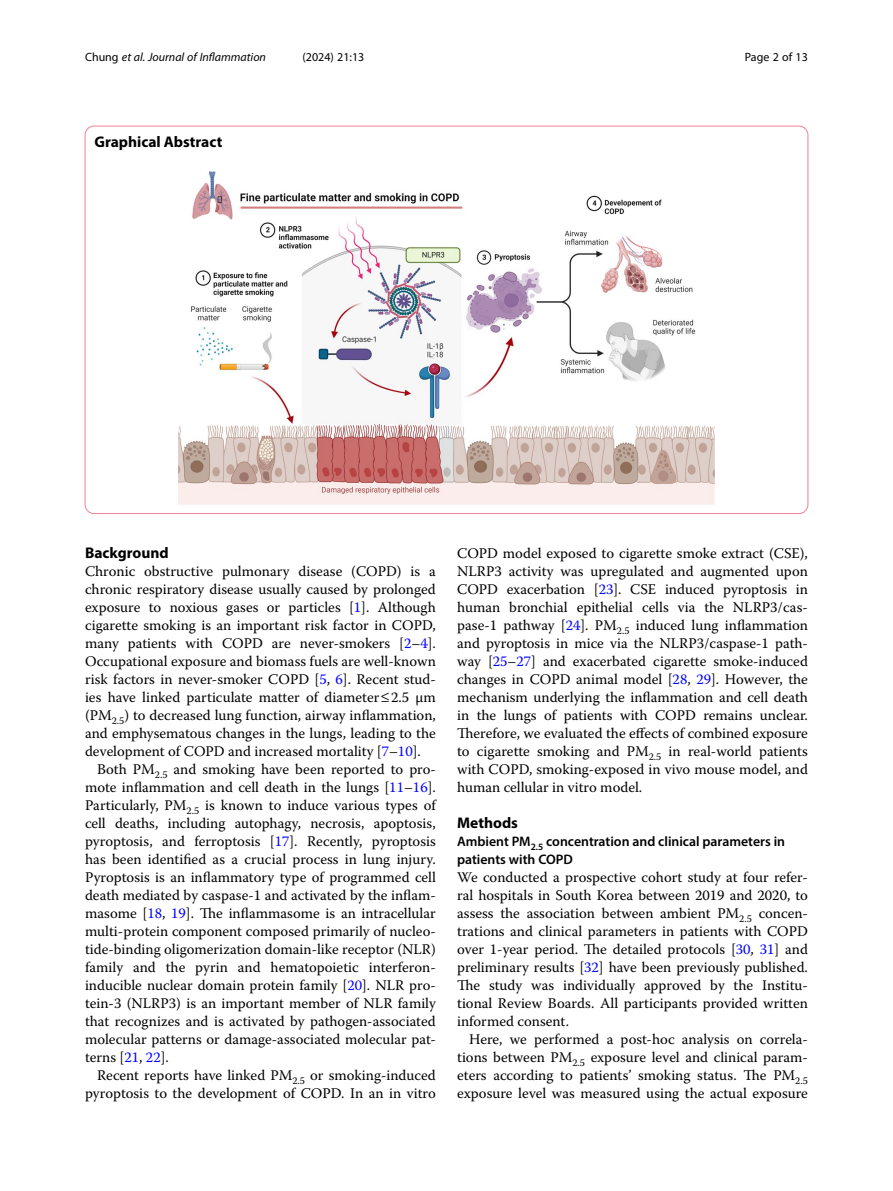
<style>
.page{position:relative;width:893px;height:1191px;background:#fff}
.page>*{position:absolute;margin:0;border:0;box-sizing:border-box;transform-origin:0 0}
.Head_1{font:700 15.45px "Myriad Pro";color:#000}
.Abstract_UNstructure{font:700 15.45px "Myriad Pro";color:#000}
.Body_Text_Indent{font:14.7px/18px "Warnock Pro";color:#000;text-align:justify}
.Body_Text{font:14.7px/18px "Warnock Pro";color:#000;text-align:justify}
.Head_2_After_1{font:600 13.8px/18px "Myriad Pro";color:#000}
.t1{font:italic 12px "Myriad Pro";color:#000}
.t2{font:12px "Myriad Pro";color:#000}
.s1{font-style:normal}
.s2{color:#00f}
</style>
<div class="page">
<img style="left:179px;top:171px;width:535px;height:333px">
<p class="t1" style="left:85px;top:50px;width:182px"><span class="s1">Chung</span> et al. Journal of Inflammation</p>
<p class="t2" style="left:302px;top:50px;width:63px">(2024) 21:13</p>
<p class="t2" style="left:745px;top:50px;width:65px">Page 2 of 13</p>
<p class="Abstract_UNstructure" style="left:94px;top:132px;width:129px">Graphical Abstract</p>
<p class="Head_1" style="left:85px;top:543px;width:85px">Background</p>
<p class="Body_Text" style="left:85px;top:562px;width:352px">Chronic obstructive pulmonary disease (COPD) is a chronic respiratory disease usually caused by prolonged exposure to noxious gases or particles [<span class="s2">1</span>]. Although cigarette smoking is an important risk factor in COPD, many patients with COPD are never-smokers [<span class="s2">2</span>–<span class="s2">4</span>].<br>Occupational exposure and biomass fuels are well-known risk factors in never-smoker COPD [<span class="s2">5</span>, <span class="s2">6</span>]. Recent stud&shy;ies have linked particulate matter of diameter≤2.5 μm (PM<sub>2.5</sub>) to decreased lung function, airway inflammation, and emphysematous changes in the lungs, leading to the development of COPD and increased mortality [<span class="s2">7</span>–<span class="s2">10</span>].</p>
<p class="Body_Text_Indent" style="left:85px;top:760px;width:352px;text-indent:12px">Both PM<sub>2.5</sub> and smoking have been reported to pro&shy;mote inflammation and cell death in the lungs [<span class="s2">11</span>–<span class="s2">16</span>].<br>Particularly, PM<sub>2.5</sub> is known to induce various types of cell deaths, including autophagy, necrosis, apoptosis, pyroptosis, and ferroptosis [<span class="s2">17</span>]. Recently, pyroptosis has been identified as a crucial process in lung injury.<br>Pyroptosis is an inflammatory type of programmed cell death mediated by caspase-1 and activated by the inflam&shy;masome [<span class="s2">18</span>, <span class="s2">19</span>]. The inflammasome is an intracellular multi-protein component composed primarily of nucleo&shy;tide-binding oligomerization domain-like receptor (NLR) family and the pyrin and hematopoietic interferon&shy;inducible nuclear domain protein family [<span class="s2">20</span>]. NLR pro&shy;tein-3 (NLRP3) is an important member of NLR family that recognizes and is activated by pathogen-associated molecular patterns or damage-associated molecular pat&shy;terns [<span class="s2">21</span>, <span class="s2">22</span>].</p>
<p class="Body_Text_Indent" style="left:85px;top:1066px;width:352px;text-align:right">Recent reports have linked PM<sub>2.5</sub> or smoking-induced pyroptosis to the development of COPD. In an in vitro</p>
<p class="Body_Text_Indent" style="left:457px;top:544px;width:352px">COPD model exposed to cigarette smoke extract (CSE), NLRP3 activity was upregulated and augmented upon COPD exacerbation [<span class="s2">23</span>]. CSE induced pyroptosis in human bronchial epithelial cells via the NLRP3/cas&shy;pase-1 pathway [<span class="s2">24</span>]. PM<sub>2.5</sub> induced lung inflammation and pyroptosis in mice via the NLRP3/caspase-1 path&shy;way [<span class="s2">25</span>–<span class="s2">27</span>] and exacerbated cigarette smoke-induced changes in COPD animal model [<span class="s2">28</span>, <span class="s2">29</span>]. However, the mechanism underlying the inflammation and cell death in the lungs of patients with COPD remains unclear.<br>Therefore, we evaluated the effects of combined exposure to cigarette smoking and PM<sub>2.5</sub> in real-world patients with COPD, smoking-exposed in vivo mouse model, and human cellular in vitro model.</p>
<p class="Head_1" style="left:457px;top:813px;width:62px">Methods</p>
<p class="Head_2_After_1" style="left:457px;top:832px;width:329px">Ambient PM<sub>2.5</sub> concentration and clinical parameters in patients with COPD</p>
<p class="Body_Text" style="left:457px;top:868px;width:352px">We conducted a prospective cohort study at four refer&shy;ral hospitals in South Korea between 2019 and 2020, to assess the association between ambient PM<sub>2.5</sub> concen&shy;trations and clinical parameters in patients with COPD over 1-year period. The detailed protocols [<span class="s2">30</span>, <span class="s2">31</span>] and preliminary results [<span class="s2">32</span>] have been previously published.<br>The study was individually approved by the Institu&shy;tional Review Boards. All participants provided written informed consent.</p>
<p class="Body_Text_Indent" style="left:457px;top:1030px;width:352px;text-indent:12px">Here, we performed a post-hoc analysis on correla&shy;tions between PM<sub>2.5</sub> exposure level and clinical param&shy;eters according to patients’ smoking status. The PM<sub>2.5 </sub>exposure level was measured using the actual exposure</p>
</div>
